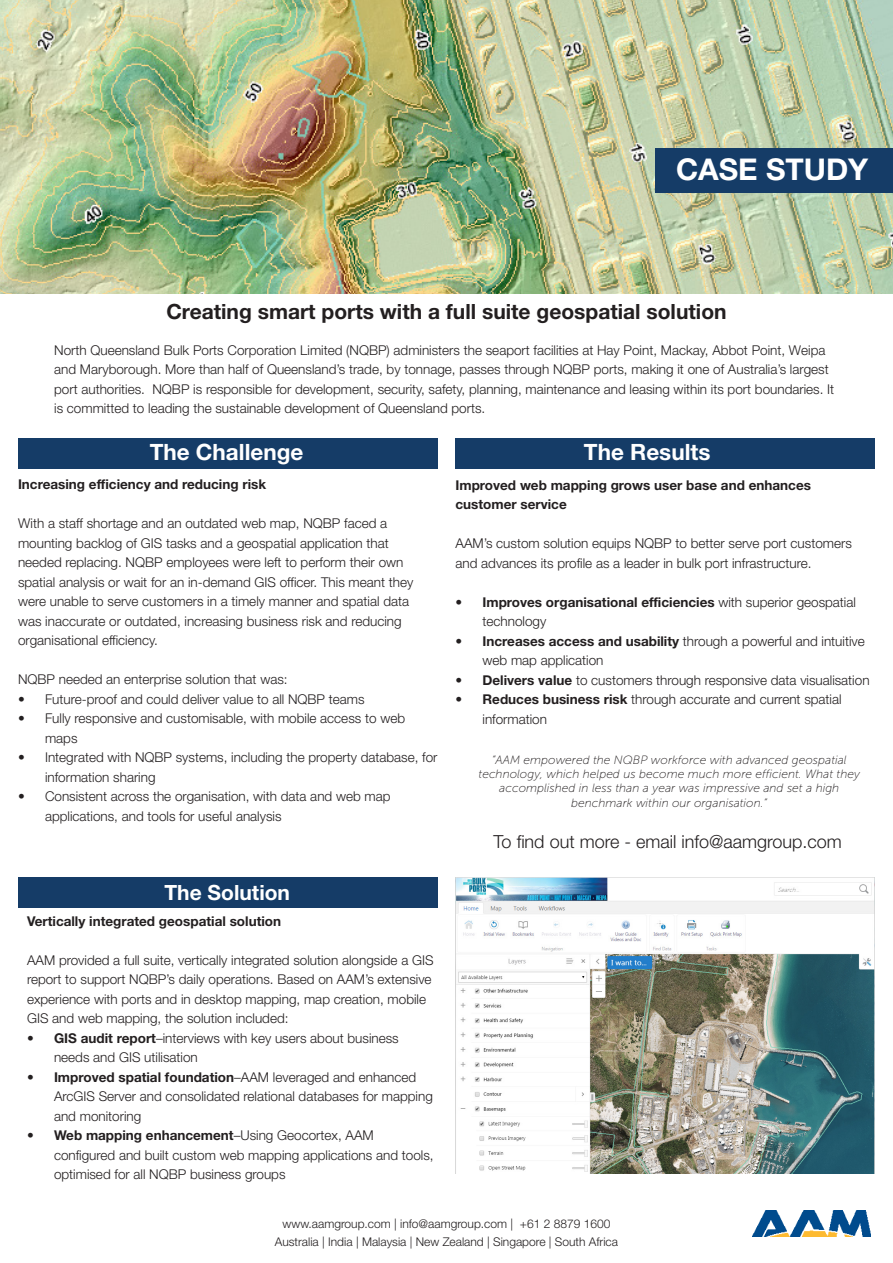
<style>
.page{position:relative;width:893px;height:1263px;background:#fff}
.page>*{position:absolute;margin:0;border:0;box-sizing:border-box;transform-origin:0 0}
.t1{font:700 30px "Helvetica Neue";color:#fff}
.t2{font:700 22.5px "Helvetica Neue";color:#fff}
.t3{font:700 21px "Helvetica Neue";color:#231f20}
.t4{font:700 21px "Helvetica Neue";color:#fff}
.t5{font:300 18px "Helvetica Neue";color:#231f20}
.t6{font:300 13.5px/19.5px "Helvetica Neue";color:#231f20}
.t7{font:700 13.5px/19.5px "Helvetica Neue";color:#231f20}
.t8{font:italic 12px/14.4px "Museo Sans 100";color:#231f20;text-align:center}
.t9{font:300 12px "Helvetica Neue";color:#231f20}
.s1{font-weight:700}
.s2{font-weight:300}
</style>
<div class="page">
<img style="left:0;top:0;width:893px;height:294px">
<div style="left:655px;top:148px;width:238px;height:45px;background:#153c67"></div>
<div style="left:455px;top:438px;width:420px;height:30px;background:#153c67"></div>
<img style="left:455px;top:877px;width:420px;height:297px">
<div style="left:18px;top:877px;width:419px;height:30px;background:#153c67"></div>
<div style="left:18px;top:438px;width:419px;height:30px;background:#153c67"></div>
<img style="left:752px;top:1211px;width:118px;height:25px">
<p class="t1" style="left:676px;top:151px;width:194px">CASE STUDY</p>
<p class="t3" style="left:166px;top:299px;width:562px">Creating smart ports with a full suite geospatial solution</p>
<p class="t6" style="left:54px;top:340px;width:781px">North Queensland Bulk Ports Corporation Limited (NQBP) administers the seaport facilities at Hay Point, Mackay, Abbot Point, Weipa and Maryborough. More than half of Queensland’s trade, by tonnage, passes through NQBP ports, making it one of Australia’s largest port authorities. NQBP is responsible for development, security, safety, planning, maintenance and leasing within its port boundaries. It is committed to leading the sustainable development of Queensland ports.</p>
<p class="t2" style="left:150px;top:438px;width:155px">The Challenge</p>
<p class="t7" style="left:18px;top:474px;width:250px">Increasing efficiency and reducing risk</p>
<p class="t6" style="left:18px;top:513px;width:397px">With a staff shortage and an outdated web map, NQBP faced a mounting backlog of GIS tasks and a geospatial application that needed replacing. NQBP employees were left to perform their own spatial analysis or wait for an in-demand GIS officer. This meant they were unable to serve customers in a timely manner and spatial data was inaccurate or outdated, increasing business risk and reducing organisational efficiency.</p>
<p class="t6" style="left:18px;top:669px;width:271px">NQBP needed an enterprise solution that was:</p>
<p class="t6" style="left:18px;top:689px;width:348px">• Future-proof and could deliver value to all NQBP teams</p>
<p class="t6" style="left:45px;top:708px;width:362px;text-indent:-27px">• Fully responsive and customisable, with mobile access to web maps</p>
<p class="t6" style="left:45px;top:747px;width:394px;text-indent:-27px">• Integrated with NQBP systems, including the property database, for information sharing</p>
<p class="t6" style="left:45px;top:786px;width:347px;text-indent:-27px">• Consistent across the organisation, with data and web map applications, and tools for useful analysis</p>
<p class="t4" style="left:164px;top:880px;width:127px">The Solution</p>
<p class="t7" style="left:27px;top:911px;width:256px">Vertically integrated geospatial solution</p>
<p class="t6" style="left:27px;top:950px;width:408px">AAM provided a full suite, vertically integrated solution alongside a GIS report to support NQBP’s daily operations. Based on AAM’s extensive experience with ports and in desktop mapping, map creation, mobile GIS and web mapping, the solution included:</p>
<p class="t6" style="left:54px;top:1028px;width:346px;text-indent:-27px"><span class="s1">• GIS audit report</span>–interviews with key users about business needs and GIS utilisation</p>
<p class="t6" style="left:54px;top:1067px;width:380px;text-indent:-27px"><span class="s1">• Improved spatial foundation</span>–AAM leveraged and enhanced<br>ArcGIS Server and consolidated relational databases for mapping and monitoring</p>
<p class="t6" style="left:54px;top:1125px;width:381px;text-indent:-27px"><span class="s1">• Web mapping enhancement</span>–Using Geocortex, AAM configured and built custom web mapping applications and tools, optimised for all NQBP business groups</p>
<p class="t2" style="left:584px;top:438px;width:128px">The Results</p>
<p class="t7" style="left:455px;top:475px;width:357px">Improved web mapping grows user base and enhances customer service</p>
<p class="t6" style="left:455px;top:534px;width:398px">AAM’s custom solution equips NQBP to better serve port customers and advances its profile as a leader in bulk port infrastructure.</p>
<p class="t7" style="left:482px;top:592px;width:375px;text-indent:-27px">• Improves organisational efficiencies <span class="s2">with superior geospatial technology</span></p>
<p class="t6" style="left:482px;top:631px;width:384px;text-indent:-27px"><span class="s1">• Increases access and usability</span> through a powerful and intuitive web map application</p>
<p class="t6" style="left:455px;top:670px;width:416px"><span class="s1">• Delivers value</span> to customers through responsive data visualisation</p>
<p class="t6" style="left:482px;top:690px;width:361px;text-indent:-27px"><span class="s1">• Reduces business risk</span> through accurate and current spatial information</p>
<p class="t8" style="left:479px;top:752px;width:383px">“AAM empowered the NQBP workforce with advanced geospatial technology, which helped us become much more efficient. What they accomplished in less than a year was impressive and set a high benchmark within our organisation.”</p>
<p class="t5" style="left:494px;top:831px;width:350px">To find out more - email info@aamgroup.com</p>
<p class="t9" style="left:283px;top:1216px;width:329px">www.aamgroup.com | info@aamgroup.com | +61 2 8879 1600</p>
<p class="t9" style="left:275px;top:1234px;width:345px">Australia | India | Malaysia | New Zealand | Singapore | South Africa</p>
</div>
